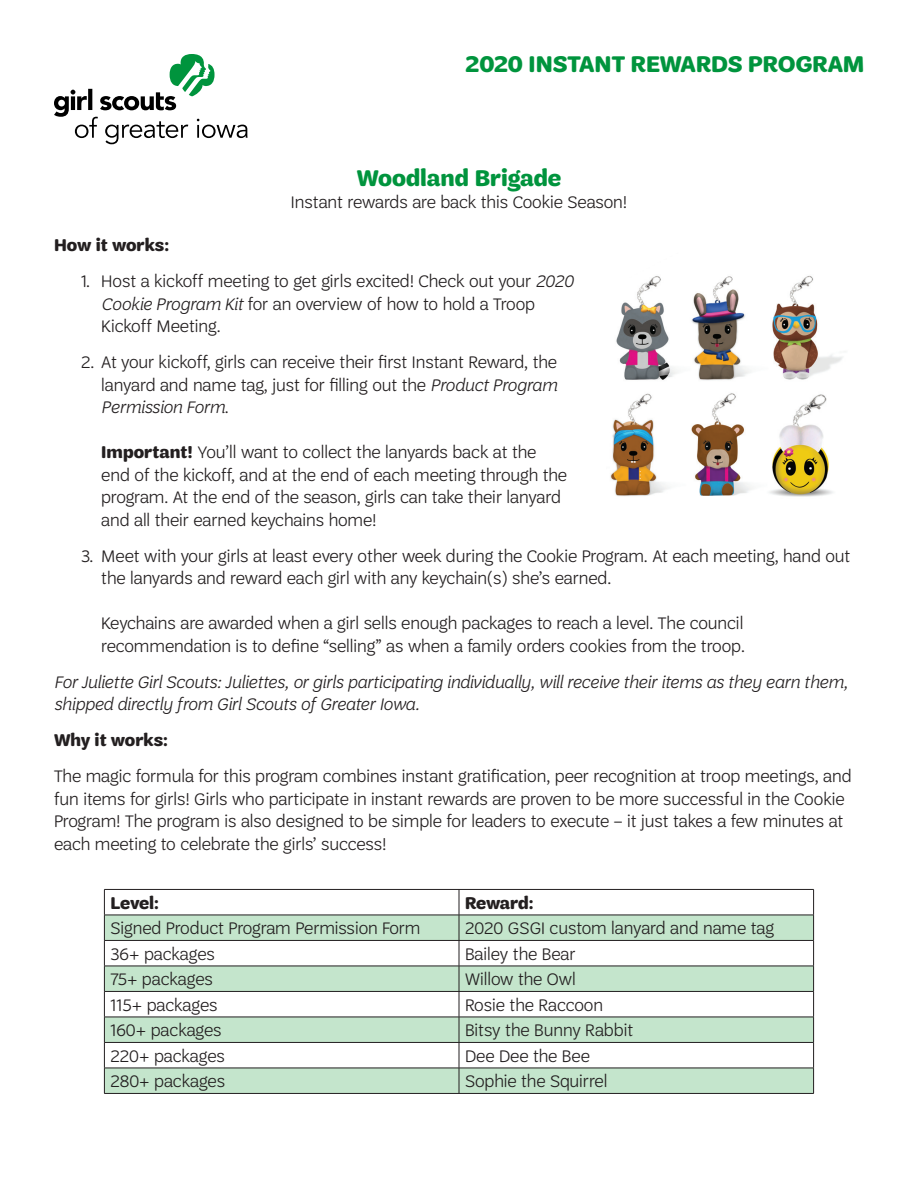
<style>
.page{position:relative;width:918px;height:1188px;background:#fff}
.page>*{position:absolute;margin:0;border:0;box-sizing:border-box;transform-origin:0 0}
.t1{font:700 24px "Trefoil Sans";color:#00943d}
.Body_Copy{font:300 18px/22.5px "Trefoil Sans";color:#231f20}
.t2{font:italic 300 18px/22.5px "Trefoil Sans";color:#231f20}
.Body_Copy-2{font:700 18px "Trefoil Sans";letter-spacing:-.005em;color:#231f20}
.s1{font-style:italic}
.s2{font-weight:700}
</style>
<div class="page">
<svg style="left:105px;top:916px;width:708px;height:177px;fill:#c4e5cc"></svg>
<hr style="left:104px;top:889px;width:355px;height:1px;background:#231f20">
<hr style="left:459px;top:889px;width:355px;height:1px;background:#231f20">
<hr style="left:104px;top:915px;width:355px;height:1px;background:#231f20">
<hr style="left:459px;top:915px;width:355px;height:1px;background:#231f20">
<hr style="left:104px;top:940px;width:355px;height:1px;background:#231f20">
<hr style="left:459px;top:940px;width:355px;height:1px;background:#231f20">
<hr style="left:104px;top:966px;width:355px;height:1px;background:#231f20">
<hr style="left:459px;top:966px;width:355px;height:1px;background:#231f20">
<hr style="left:104px;top:991px;width:355px;height:1px;background:#231f20">
<hr style="left:459px;top:991px;width:355px;height:1px;background:#231f20">
<hr style="left:104px;top:1017px;width:355px;height:1px;background:#231f20">
<hr style="left:459px;top:1017px;width:355px;height:1px;background:#231f20">
<hr style="left:104px;top:1042px;width:355px;height:1px;background:#231f20">
<hr style="left:459px;top:1042px;width:355px;height:1px;background:#231f20">
<hr style="left:104px;top:1068px;width:355px;height:1px;background:#231f20">
<svg style="left:104px;top:890px;width:1px;height:203px"></svg>
<hr style="left:459px;top:1068px;width:355px;height:1px;background:#231f20">
<svg style="left:459px;top:890px;width:1px;height:203px"></svg>
<svg style="left:813px;top:890px;width:1px;height:203px"></svg>
<hr style="left:104px;top:1093px;width:355px;height:1px;background:#231f20">
<hr style="left:459px;top:1093px;width:355px;height:1px;background:#231f20">
<svg style="left:54px;top:54px;width:194px;height:90px"></svg>
<img style="left:610px;top:393px;width:223px;height:104px">
<img style="left:616px;top:275px;width:227px;height:106px">
<p class="t1" style="left:466px;top:51px;width:400px">2020 INSTANT REWARDS PROGRAM</p>
<p class="t1" style="left:357px;top:164px;width:206px">Woodland Brigade</p>
<p class="Body_Copy" style="left:291px;top:191px;width:338px">Instant rewards are back this Cookie Season!</p>
<p class="Body_Copy-2" style="left:54px;top:235px;width:117px">How it works:</p>
<p class="Body_Copy" style="left:101px;top:270px;width:474px;text-indent:-20px">1. Host a kickoff meeting to get girls excited! Check out your <span class="s1">2020<br>Cookie Program Kit</span> for an overview of how to hold a Troop<br>Kickoff Meeting.</p>
<p class="Body_Copy" style="left:101px;top:351px;width:457px;text-align:justify;text-indent:-20px">2. At your kickoff, girls can receive their first Instant Reward, the lanyard and name tag, just for filling out the <span class="s1">Product Program Permission Form</span>.</p>
<p class="Body_Copy" style="left:101px;top:441px;width:467px"><span class="s2">Important!</span> You’ll want to collect the lanyards back at the end of the kickoff, and at the end of each meeting through the program. At the end of the season, girls can take their lanyard and all their earned keychains home!</p>
<p class="Body_Copy" style="left:101px;top:544px;width:751px;text-indent:-20px">3. Meet with your girls at least every other week during the Cookie Program. At each meeting, hand out the lanyards and reward each girl with any keychain(s) she’s earned.</p>
<p class="Body_Copy" style="left:101px;top:612px;width:645px">Keychains are awarded when a girl sells enough packages to reach a level. The council recommendation is to define “selling” as when a family orders cookies from the troop.</p>
<p class="t2" style="left:54px;top:670px;width:795px">For Juliette Girl Scouts: Juliettes, or girls participating individually, will receive their items as they earn them, shipped directly from Girl Scouts of Greater Iowa.</p>
<p class="Body_Copy-2" style="left:54px;top:730px;width:115px">Why it works:</p>
<p class="Body_Copy" style="left:54px;top:765px;width:799px">The magic formula for this program combines instant gratification, peer recognition at troop meetings, and fun items for girls! Girls who participate in instant rewards are proven to be more successful in the Cookie Program! The program is also designed to be simple for leaders to execute – it just takes a few minutes at each meeting to celebrate the girls’ success!</p>
<p class="Body_Copy-2" style="left:110px;top:893px;width:50px">Level:</p>
<p class="Body_Copy-2" style="left:465px;top:893px;width:70px">Reward:</p>
<p class="Body_Copy" style="left:110px;top:917px;width:312px">Signed Product Program Permission Form</p>
<p class="Body_Copy" style="left:465px;top:917px;width:311px">2020 GSGI custom lanyard and name tag</p>
<p class="Body_Copy" style="left:110px;top:943px;width:106px">36+ packages</p>
<p class="Body_Copy" style="left:465px;top:943px;width:112px">Bailey the Bear</p>
<p class="Body_Copy" style="left:110px;top:968px;width:104px">75+ packages</p>
<p class="Body_Copy" style="left:465px;top:968px;width:112px">Willow the Owl</p>
<p class="Body_Copy" style="left:110px;top:994px;width:109px">115+ packages</p>
<p class="Body_Copy" style="left:465px;top:994px;width:140px">Rosie the Raccoon</p>
<p class="Body_Copy" style="left:110px;top:1019px;width:113px">160+ packages</p>
<p class="Body_Copy" style="left:465px;top:1019px;width:170px">Bitsy the Bunny Rabbit</p>
<p class="Body_Copy" style="left:110px;top:1045px;width:116px">220+ packages</p>
<p class="Body_Copy" style="left:465px;top:1045px;width:126px">Dee Dee the Bee</p>
<p class="Body_Copy" style="left:110px;top:1070px;width:116px">280+ packages</p>
<p class="Body_Copy" style="left:465px;top:1070px;width:144px">Sophie the Squirrel</p>
</div>
